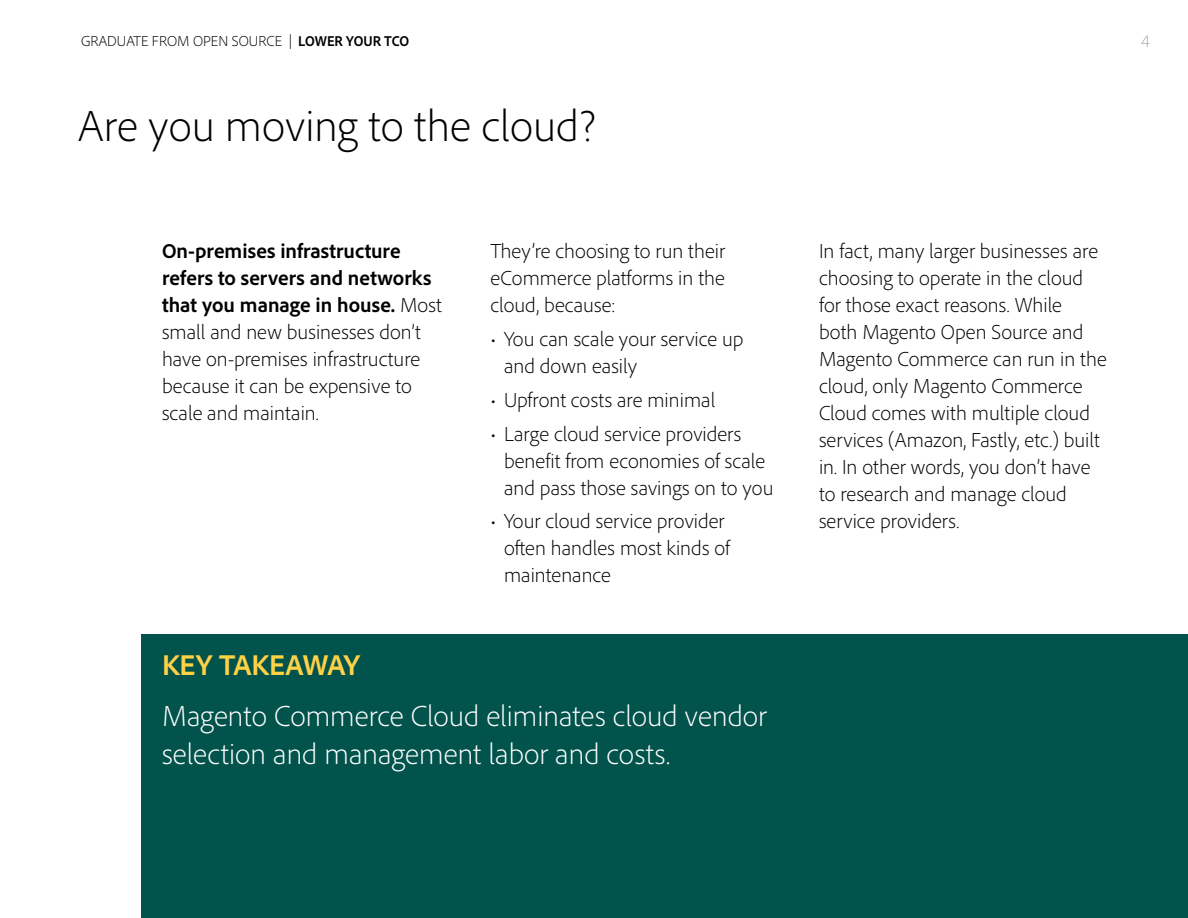
<style>
.page{position:relative;width:1188px;height:918px;background:#fff}
.page>*{position:absolute;margin:0;border:0;box-sizing:border-box;transform-origin:0 0}
.t1{font:300 45px "Adobe Clean";color:#000}
.t2{font:300 30px/37.5px "Adobe Clean";color:#fff}
.t3{font:700 30px "Adobe Clean";color:#ffd145}
.t4{font:300 21px/27px "Adobe Clean";color:#000}
.t5{font:300 18px "Adobe Clean";color:#acaaac}
.t6{font:300 15px "Adobe Clean";color:#000}
.s1{font-weight:700;font-stretch:semi-condensed}
.s2{font-weight:700}
</style>
<div class="page">
<div style="left:142px;top:634px;width:1046px;height:284px;background:#02534c"></div>
<p class="t6" style="left:81px;top:31px;width:330px">GRADUATE FROM OPEN SOURCE | <span class="s1">LOWER YOUR TCO</span></p>
<p class="t5" style="left:1141px;top:30px;width:10px">4</p>
<h1 class="t1" style="left:78px;top:97px;width:519px">Are you moving to the cloud?</h1>
<p class="t4" style="left:162px;top:237px;width:281px"><span class="s2">On-premises infrastructure refers to servers and networks that you manage in house.</span> Most small and new businesses don’t have on-premises infrastructure because it can be expensive to scale and maintain.</p>
<p class="t4" style="left:491px;top:237px;width:236px;text-align:justify">They’re choosing to run their eCommerce platforms in the cloud, because:</p>
<p class="t4" style="left:504px;top:325px;width:241px;text-indent:-14px">• You can scale your service up and down easily</p>
<p class="t4" style="left:491px;top:386px;width:226px">• Upfront costs are minimal</p>
<p class="t4" style="left:504px;top:420px;width:271px;text-indent:-14px">• Large cloud service providers benefit from economies of scale and pass those savings on to you</p>
<p class="t4" style="left:504px;top:507px;width:227px;text-indent:-14px">• Your cloud service provider often handles most kinds of maintenance</p>
<h2 class="t3" style="left:162px;top:646px;width:199px">KEY TAKEAWAY</h2>
<h2 class="t2" style="left:162px;top:697px;width:606px">Magento Commerce Cloud eliminates cloud vendor selection and management labor and costs.</h2>
<p class="t4" style="left:819px;top:237px;width:289px">In fact, many larger businesses are choosing to operate in the cloud for those exact reasons. While<br>both Magento Open Source and<br>Magento Commerce can run in the cloud, only Magento Commerce<br>Cloud comes with multiple cloud services (Amazon, Fastly, etc.) built in. In other words, you don’t have to research and manage cloud service providers.</p>
</div>
